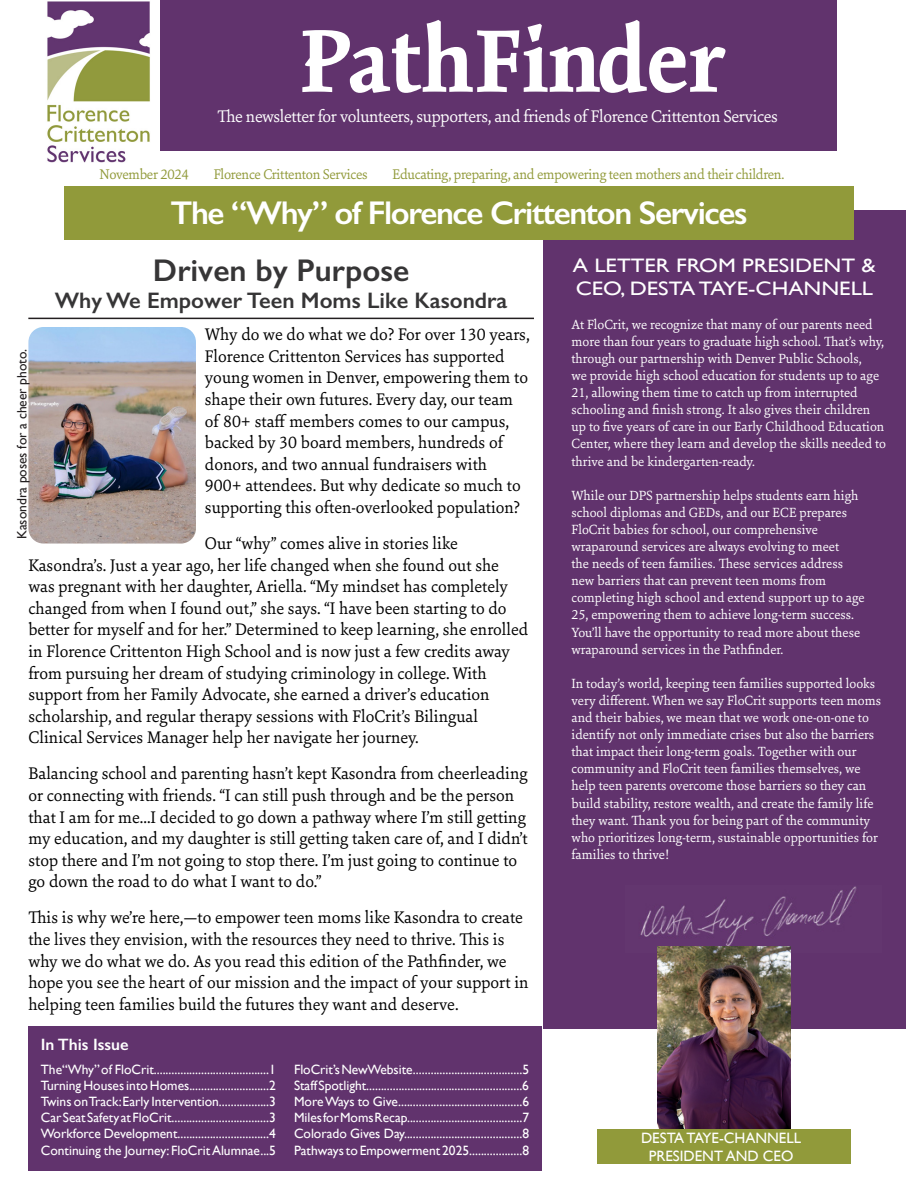
<style>
.page{position:relative;width:918px;height:1188px;background:#fff}
.page>*{position:absolute;margin:0;border:0;box-sizing:border-box;transform-origin:0 0}
.t1{font:700 97.5px "Kinesis Pro 3";color:#fff}
.Center{font:600 33px "Gill Sans";letter-spacing:-.04em;color:#fff}
.Center-2{font:600 31.5px "Gill Sans";color:#363536}
.Center-3{font:600 22.5px "Gill Sans";color:#363536}
.Left_Justify{font:19.5px/22.5px "Gill Sans";color:#fff;scale:1.17 1}
.Center-4{font:18px/21.6px "Sina Nova";color:#000}
.t2{font:18px "Sina Nova";letter-spacing:-.02em;color:#fff}
.t3{font:600 16.5px "Gill Sans";color:#fff}
.t4{font:15px "Sina Nova";letter-spacing:-.02em;color:#919a3a}
.Center-5{font:15px "Gill Sans";color:#fff}
.Center-6{font:14.25px/17.1px "Sina Nova";color:#fff}
.t5{font:13.5px "Gill Sans";color:#fff}
.Center-7{font:13.5px "Gill Sans";color:#231f20}
</style>
<div class="page">
<div style="left:28px;top:1027px;width:514px;height:144px;background:#61336d"></div>
<hr style="left:28px;top:318px;width:506px;height:1px;background:#231f20">
<div style="left:598px;top:1129px;width:253px;height:35px;background:#919a3a"></div>
<div style="left:543px;top:210px;width:363px;height:819px;background:#61336d"></div>
<img style="left:28px;top:327px;width:168px;height:217px">
<img style="left:640px;top:886px;width:217px;height:66px">
<div style="left:64px;top:186px;width:790px;height:54px;background:#919a3a"></div>
<div style="left:159px;top:0;width:677px;height:151px;background:#61336d"></div>
<img style="left:47px;top:1px;width:103px;height:162px">
<img style="left:658px;top:946px;width:133px;height:183px">
<p class="t1" style="left:299px;top:4px;width:426px">PathFinder</p>
<p class="t2" style="left:217px;top:104px;width:562px">The newsletter for volunteers, supporters, and friends of Florence Crittenton Services</p>
<p class="t4" style="left:99px;top:164px;width:91px">November 2024</p>
<p class="t4" style="left:214px;top:164px;width:156px">Florence Crittenton Services</p>
<p class="t4" style="left:393px;top:164px;width:393px">Educating, preparing, and empowering teen mothers and their children.</p>
<p class="Center" style="left:170px;top:193px;width:579px">The “Why” of Florence Crittenton Services</p>
<p class="Center-2" style="left:153px;top:251px;width:258px">Driven by Purpose</p>
<p class="Center-3" style="left:55px;top:286px;width:454px">Why We Empower Teen Moms Like Kasondra</p>
<p class="Left_Justify" style="left:573px;top:254px;width:260px">A LETTER FROM PRESIDENT &amp;<br>CEO, DESTA TAYE-CHANNELL</p>
<p class="Center-4" style="left:205px;top:323px;width:326px">Why do we do what we do? For over 130 years, Florence Crittenton Services has supported young women in Denver, empowering them to shape their own futures. Every day, our team of 80+ staff members comes to our campus, backed by 30 board members, hundreds of donors, and two annual fundraisers with<br>900+ attendees. But why dedicate so much to supporting this often-overlooked population?</p>
<p class="Center-4" style="left:28px;top:532px;width:501px;text-indent:177px">Our “why” comes alive in stories like Kasondra’s. Just a year ago, her life changed when she found out she was pregnant with her daughter, Ariella. “My mindset has completely changed from when I found out,” she says. “I have been starting to do better for myself and for her.” Determined to keep learning, she enrolled in Florence Crittenton High School and is now just a few credits away from pursuing her dream of studying criminology in college. With support from her Family Advocate, she earned a driver’s education scholarship, and regular therapy sessions with FloCrit’s Bilingual Clinical Services Manager help her navigate her journey.</p>
<p class="Center-4" style="left:28px;top:762px;width:501px">Balancing school and parenting hasn’t kept Kasondra from cheerleading or connecting with friends. “I can still push through and be the person that I am for me...I decided to go down a pathway where I’m still getting my education, and my daughter is still getting taken care of, and I didn’t stop there and I’m not going to stop there. I’m just going to continue to go down the road to do what I want to do.”</p>
<p class="Center-4" style="left:28px;top:906px;width:502px">This is why we’re here,—to empower teen moms like Kasondra to create the lives they envision, with the resources they need to thrive. This is why we do what we do. As you read this edition of the Pathfinder, we hope you see the heart of our mission and the impact of your support in helping teen families build the futures they want and deserve.</p>
<p class="Center-7" style="left:14px;top:539px;width:191px;rotate:-90deg">Kasondra poses for a cheer photo.</p>
<p class="t3" style="left:41px;top:1035px;width:89px">In This Issue</p>
<p class="t5" style="left:41px;top:1061px;width:237px">The “Why” of FloCrit.......................................1</p>
<p class="t5" style="left:41px;top:1077px;width:237px">Turning Houses into Homes...........................2</p>
<p class="t5" style="left:41px;top:1094px;width:237px">Twins on Track: Early Intervention.................3</p>
<p class="t5" style="left:41px;top:1110px;width:237px">Car Seat Safety at FloCrit.................................3</p>
<p class="t5" style="left:41px;top:1126px;width:237px">Workforce Development...............................4</p>
<p class="t5" style="left:41px;top:1142px;width:237px">Continuing the Journey: FloCrit Alumnae...5</p>
<p class="t5" style="left:294px;top:1061px;width:237px">FloCrit’s New Website.....................................5</p>
<p class="t5" style="left:294px;top:1077px;width:237px">Staff Spotlight.....................................................6</p>
<p class="t5" style="left:294px;top:1094px;width:237px">More Ways to Give..........................................6</p>
<p class="t5" style="left:294px;top:1110px;width:237px">Miles for Moms Recap.......................................7</p>
<p class="t5" style="left:294px;top:1126px;width:237px">Colorado Gives Day........................................8</p>
<p class="t5" style="left:294px;top:1142px;width:237px">Pathways to Empowerment 2025..................8</p>
<p class="Center-6" style="left:572px;top:315px;width:316px">At FloCrit, we recognize that many of our parents need more than four years to graduate high school. That’s why, through our partnership with Denver Public Schools,<br>we provide high school education for students up to age 21, allowing them time to catch up from interrupted schooling and finish strong. It also gives their children up to five years of care in our Early Childhood Education Center, where they learn and develop the skills needed to thrive and be kindergarten-ready.</p>
<p class="Center-6" style="left:572px;top:486px;width:295px">While our DPS partnership helps students earn high school diplomas and GEDs, and our ECE prepares FloCrit babies for school, our comprehensive wraparound services are always evolving to meet<br>the needs of teen families. These services address new barriers that can prevent teen moms from completing high school and extend support up to age 25, empowering them to achieve long-term success.<br>You’ll have the opportunity to read more about these wraparound services in the Pathfinder.</p>
<p class="Center-6" style="left:572px;top:674px;width:311px">In today’s world, keeping teen families supported looks very different. When we say FloCrit supports teen moms and their babies, we mean that we work one-on-one to identify not only immediate crises but also the barriers that impact their long-term goals. Together with our community and FloCrit teen families themselves, we help teen parents overcome those barriers so they can build stability, restore wealth, and create the family life they want. Thank you for being part of the community who prioritizes long-term, sustainable opportunities for families to thrive!</p>
<p class="Center-5" style="left:641px;top:1129px;width:161px">DESTA TAYE-CHANNELL</p>
<p class="Center-5" style="left:649px;top:1147px;width:146px">PRESIDENT AND CEO</p>
</div>
